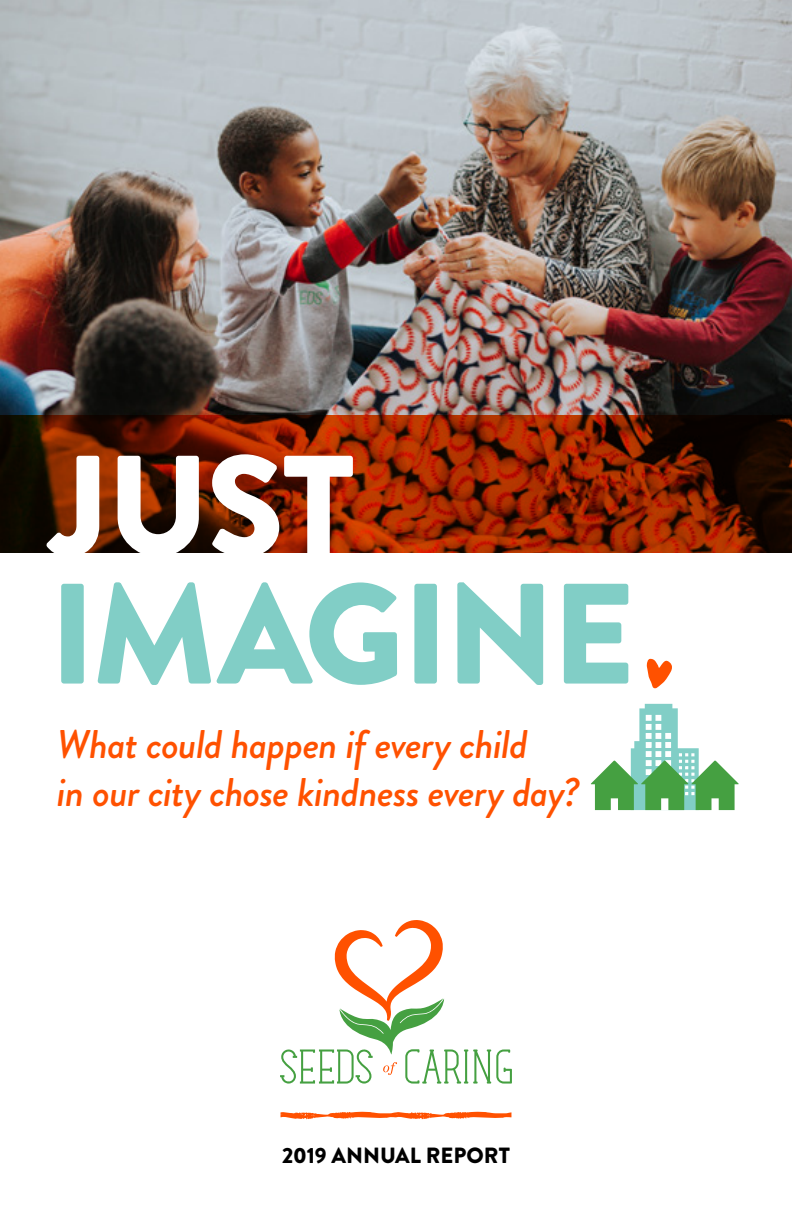
<style>
.page{position:relative;width:792px;height:1224px;background:#fff}
.page>*{position:absolute;margin:0;border:0;box-sizing:border-box;transform-origin:0 0}
.t1{font:900 142.6px "Brandon Grotesque";letter-spacing:-.025em;color:#81cec6}
.t2{font:900 142.6px "Brandon Grotesque";color:#fff}
.t3{font:italic 500 40px/48px "Brandon Grotesque";letter-spacing:-.02em;color:#ff5100}
.t4{font:900 22px "Brandon Grotesque";letter-spacing:-.005em;color:#000}
</style>
<div class="page">
<svg style="left:280px;top:920px;width:232px;height:164px"></svg>
<svg style="left:281px;top:1112px;width:230px;height:7px"></svg>
<img style="left:0;top:0;width:792px;height:415px">
<svg style="left:0;top:415px;width:792px;height:138px;background:#6e1c00"></svg>
<svg style="left:591px;top:704px;width:148px;height:106px"></svg>
<svg style="left:647px;top:659px;width:25px;height:29px"></svg>
<p class="t2" style="left:49px;top:405px;width:307px">JUST</p>
<p class="t1" style="left:49px;top:533px;width:588px">IMAGINE</p>
<p class="t3" style="left:57px;top:721px;width:525px">What could happen if every child<br>in our city chose kindness every day?</p>
<p class="t4" style="left:282px;top:1140px;width:229px">2019 ANNUAL REPORT</p>
</div>
